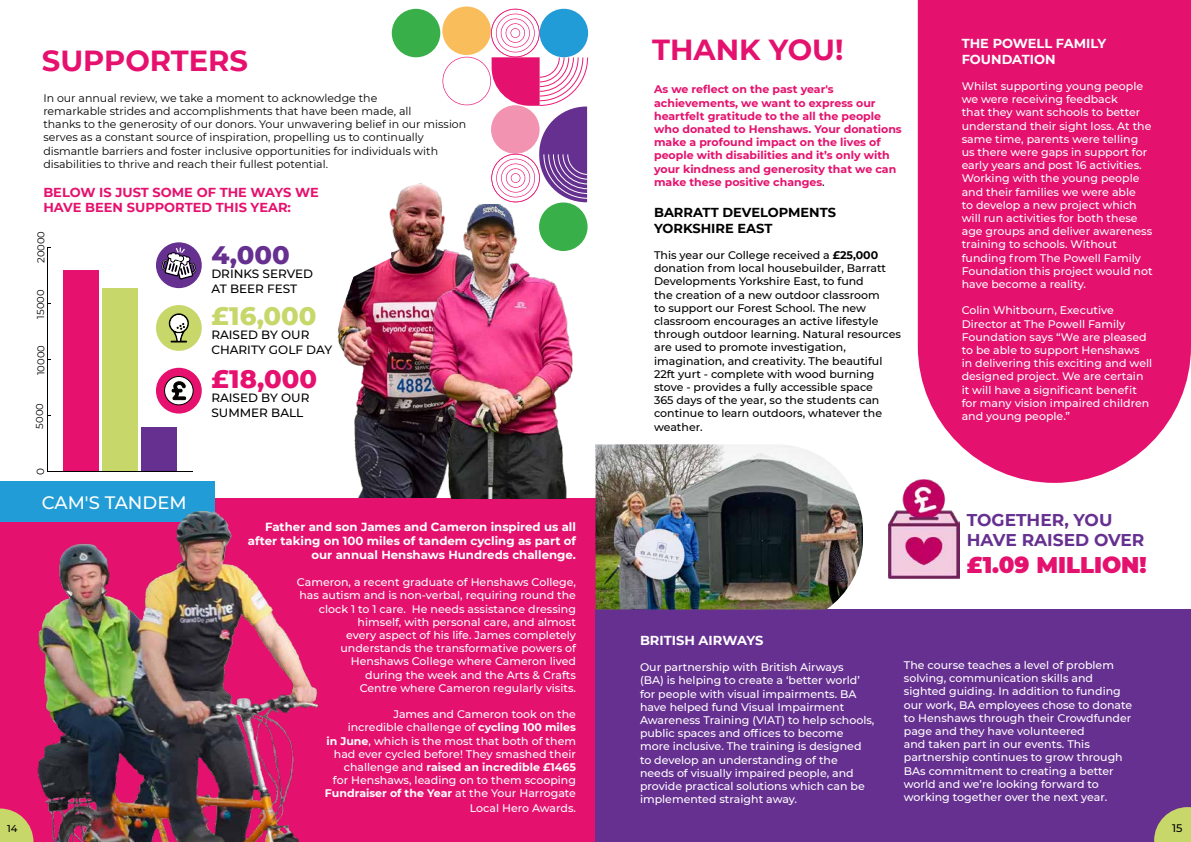
<style>
.page{position:relative;width:1191px;height:842px;background:#fff}
.page>*{position:absolute;margin:0;border:0;box-sizing:border-box;transform-origin:0 0}
.t1{font:700 29px "Montserrat";color:#e6116e}
.t2{font:700 29px "Montserrat";color:#e4126e}
.t3{font:800 25.8px "Montserrat";color:#c7d76a}
.t4{font:800 25.8px "Montserrat";color:#e6116e}
.t5{font:800 25.8px "Montserrat";color:#663091}
.t6{font:900 22.7px "Montserrat";color:#e4126e}
.t7{font:500 18px "Montserrat";color:#fff}
.t8{font:700 17px/20.4px "Montserrat";color:#663091}
.t9{font:700 13px/15.6px "Montserrat";color:#e6116e}
.t10{font:700 13px/15.6px "Montserrat";color:#fff}
.t11{font:700 13px/15.6px "Montserrat";color:#000}
.t12{font:500 12px/14.4px "Montserrat";color:#000}
.t13{font:700 11.8px/14.1px "Montserrat";color:#fff;text-align:right}
.t14{font:500 11px/13.2px "Montserrat";color:#fff}
.t15{font:500 11px/13.2px "Montserrat";color:#000}
.t16{font:11px/13.2px "Montserrat";color:#000}
.t17{font:700 11px/13.2px "Montserrat";color:#e4126e}
.t18{font:10px "Montserrat";color:#000}
.t19{font:500 10px "Montserrat";color:#000}
.s1{font-weight:700}
.s2{font-weight:500;color:#000}
</style>
<div class="page">
<div style="left:392px;top:9px;width:48px;height:48px;background:#39af49;border-radius:50%"></div>
<hr style="left:47px;top:248px;width:1px;height:224px;background:#000">
<div style="left:64px;top:270px;width:35px;height:202px;background:#e6116e"></div>
<div style="left:102px;top:288px;width:35px;height:184px;background:#c7d76a"></div>
<div style="left:141px;top:427px;width:35px;height:45px;background:#663091"></div>
<hr style="left:47px;top:471px;width:146px;height:1px;background:#000">
<div style="left:156px;top:242px;width:46px;height:46px;background:#663091;border-radius:50%"></div>
<svg style="left:161px;top:247px;width:35px;height:33px"></svg>
<div style="left:156px;top:305px;width:46px;height:46px;background:#c7d76a;border-radius:50%"></div>
<div style="left:156px;top:368px;width:46px;height:46px;background:#e6116e;border-radius:50%"></div>
<img style="left:302px;top:183px;width:140px;height:316px">
<div style="left:0;top:499px;width:595px;height:343px;background:#e4126e"></div>
<div style="left:539px;top:202px;width:48px;height:49px;background:#39af49;border-radius:50%"></div>
<svg style="left:442px;top:9px;width:146px;height:193px"></svg>
<img style="left:384px;top:204px;width:192px;height:295px">
<svg style="left:169px;top:313px;width:20px;height:29px"></svg>
<svg style="left:164px;top:376px;width:29px;height:29px"></svg>
<div style="left:164px;top:376px;width:29px;height:29px;border:1px solid #000;border-radius:50%"></div>
<svg style="left:171px;top:381px;width:15px;height:19px"></svg>
<div style="left:0;top:481px;width:214px;height:41px;background:#219cd7"></div>
<img style="left:33px;top:507px;width:286px;height:335px">
<div style="left:595px;top:609px;width:595px;height:233px;background:#663091"></div>
<div style="left:917px;top:0;width:274px;height:483px;background:#e4126e"></div>
<img style="left:888px;top:479px;width:71px;height:100px">
<img style="left:595px;top:444px;width:268px;height:165px">
<svg style="left:1154px;top:807px;width:37px;height:35px"></svg>
<svg style="left:0;top:808px;width:33px;height:34px"></svg>
<h1 class="t1" style="left:42px;top:40px;width:208px">SUPPORTERS</h1>
<p class="t16" style="left:43px;top:91px;width:424px">In our annual review, we take a moment to acknowledge the<br>remarkable strides and accomplishments that have been made, all<br>thanks to the generosity of our donors. Your unwavering belief in our mission serves as a constant source of inspiration, propelling us to continually dismantle barriers and foster inclusive opportunities for individuals with disabilities to thrive and reach their fullest potential.</p>
<p class="t9" style="left:43px;top:184px;width:277px">BELOW IS JUST SOME OF THE WAYS WE<br>HAVE BEEN SUPPORTED THIS YEAR:</p>
<h2 class="t5" style="left:211px;top:236px;width:80px">4,000</h2>
<p class="t12" style="left:211px;top:266px;width:103px">DRINKS SERVED<br>AT BEER FEST</p>
<h2 class="t3" style="left:211px;top:297px;width:107px">£16,000</h2>
<p class="t12" style="left:211px;top:327px;width:122px">RAISED BY OUR<br>CHARITY GOLF DAY</p>
<h2 class="t4" style="left:211px;top:360px;width:107px">£18,000</h2>
<p class="t12" style="left:211px;top:390px;width:100px">RAISED BY OUR<br>SUMMER BALL</p>
<p class="t18" style="left:34px;top:263px;width:34px;rotate:-90deg">20000</p>
<p class="t18" style="left:34px;top:319px;width:31px;rotate:-90deg">15000</p>
<p class="t18" style="left:34px;top:375px;width:32px;rotate:-90deg">10000</p>
<p class="t18" style="left:33px;top:429px;width:27px;rotate:-90deg">5000</p>
<h3 class="t7" style="left:42px;top:490px;width:146px">CAM'S TANDEM</h3>
<p class="t13" style="left:248px;top:519px;width:329px">Father and son James and Cameron inspired us all after taking on 100 miles of tandem cycling as part of our annual Henshaws Hundreds challenge.</p>
<p class="t14" style="left:297px;top:575px;width:281px;text-align:right">Cameron, a recent graduate of Henshaws College, has autism and is non-verbal, requiring round the clock 1 to 1 care. He needs assistance dressing himself, with personal care, and almost<br>every aspect of his life. James completely understands the transformative powers of Henshaws College where Cameron lived<br>during the week and the Arts &amp; Crafts<br>Centre where Cameron regularly visits.</p>
<p class="t14" style="left:325px;top:707px;width:253px;text-align:right">James and Cameron took on the<br>incredible challenge of <span class="s1">cycling 100 miles<br>in June</span>, which is the most that both of them had ever cycled before! They smashed their challenge and <span class="s1">raised an incredible £1465<br></span>for Henshaws, leading on to them scooping <span class="s1">Fundraiser of the Year</span> at the Your Harrogate</p>
<p class="t14" style="left:470px;top:801px;width:108px">Local Hero Awards.</p>
<h1 class="t2" style="left:652px;top:29px;width:193px">THANK YOU!</h1>
<p class="t17" style="left:654px;top:82px;width:249px">As we reflect on the past year's achievements, we want to express our heartfelt gratitude to the all the people who donated to Henshaws. Your donations make a profound impact on the lives of people with disabilities and it’s only with your kindness and generosity that we can make these positive changes<span class="s2">.</span></p>
<p class="t11" style="left:654px;top:204px;width:183px">BARRATT DEVELOPMENTS<br>YORKSHIRE EAST</p>
<p class="t15" style="left:654px;top:248px;width:248px">This year our College received a <span class="s1">£25,000 </span>donation from local housebuilder, Barratt Developments Yorkshire East, to fund<br>the creation of a new outdoor classroom<br>to support our Forest School. The new classroom encourages an active lifestyle through outdoor learning. Natural resources are used to promote investigation, imagination, and creativity. The beautiful 22ft yurt - complete with wood burning stove - provides a fully accessible space<br>365 days of the year, so the students can continue to learn outdoors, whatever the weather.</p>
<p class="t10" style="left:961px;top:35px;width:146px">THE POWELL FAMILY<br>FOUNDATION</p>
<p class="t14" style="left:961px;top:79px;width:192px">Whilst supporting young people we were receiving feedback<br>that they want schools to better understand their sight loss. At the same time, parents were telling us there were gaps in support for early years and post 16 activities.<br>Working with the young people and their families we were able<br>to develop a new project which will run activities for both these age groups and deliver awareness training to schools. Without funding from The Powell Family<br>Foundation this project would not have become a reality.</p>
<p class="t14" style="left:961px;top:303px;width:192px">Colin Whitbourn, Executive<br>Director at The Powell Family<br>Foundation says “We are pleased to be able to support Henshaws in delivering this exciting and well designed project. We are certain it will have a significant benefit for many vision impaired children and young people.”</p>
<h3 class="t8" style="left:966px;top:509px;width:179px">TOGETHER, YOU<br>HAVE RAISED OVER</h3>
<h3 class="t6" style="left:966px;top:548px;width:181px">£1.09 MILLION!</h3>
<p class="t10" style="left:640px;top:632px;width:125px">BRITISH AIRWAYS</p>
<p class="t14" style="left:640px;top:660px;width:236px">Our partnership with British Airways<br>(BA) is helping to create a ‘better world’ for people with visual impairments. BA have helped fund Visual Impairment Awareness Training (VIAT) to help schools, public spaces and offices to become more inclusive. The training is designed to develop an understanding of the needs of visually impaired people, and provide practical solutions which can be implemented straight away.</p>
<p class="t14" style="left:904px;top:658px;width:230px">The course teaches a level of problem solving, communication skills and sighted guiding. In addition to funding our work, BA employees chose to donate to Henshaws through their Crowdfunder page and they have volunteered<br>and taken part in our events. This partnership continues to grow through BAs commitment to creating a better world and we’re looking forward to working together over the next year.</p>
<p class="t19" style="left:7px;top:821px;width:12px">14</p>
<p class="t15" style="left:1172px;top:821px;width:12px">15</p>
</div>
